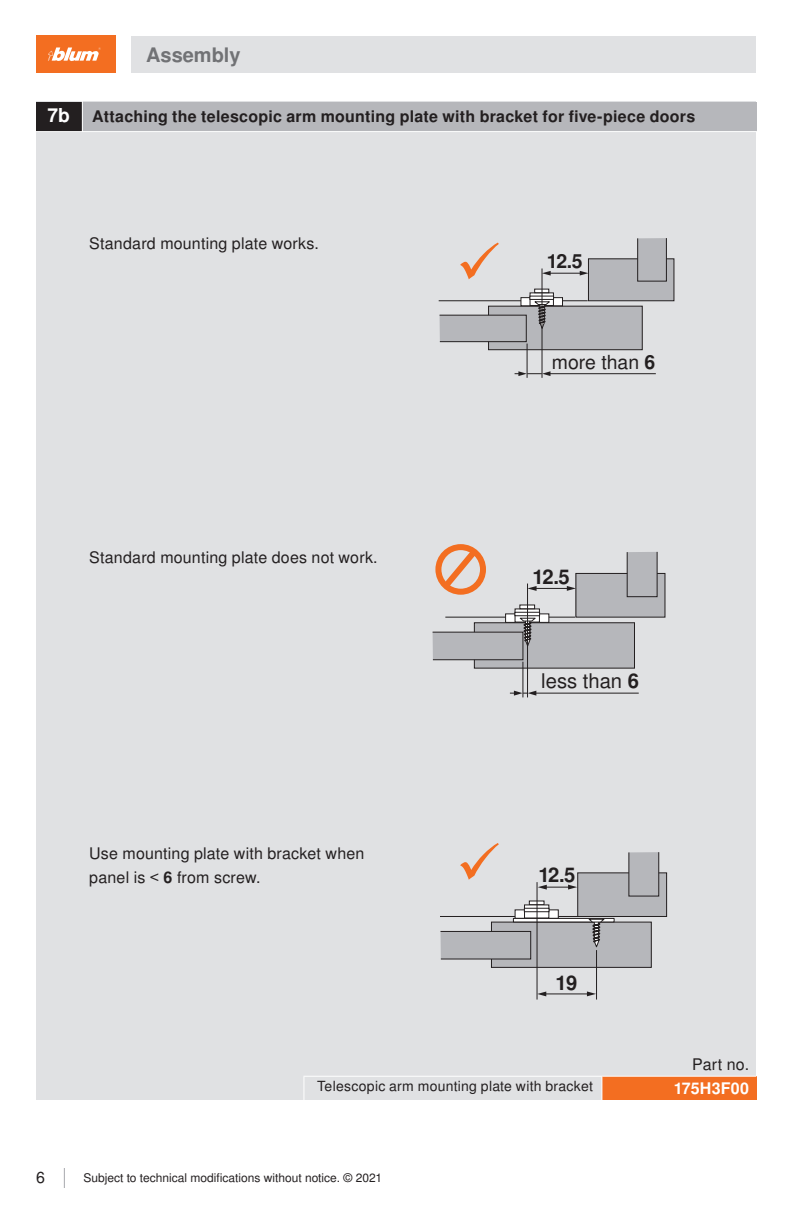
<style>
.page{position:relative;width:792px;height:1224px;background:#fff}
.page>*{position:absolute;margin:0;border:0;box-sizing:border-box;transform-origin:0 0}
.t1{font:700 20.2px "Nimbus Sans OT";color:#231f20}
.t2{font:20.2px "Nimbus Sans OT";color:#231f20}
.t3{font:700 20px "Nimbus Sans OT";color:#717275}
.t4{font:19.4px "Nimbus Sans OT";color:#231f20}
.t5{font:700 19.4px "Nimbus Sans OT";color:#231f20}
.t6{font:700 19.2px "Nimbus Sans OT";color:#fff}
.Box_text_-_no_inside{font:16px/24px "Nimbus Sans OT";letter-spacing:.015em;color:#231f20}
.Inside_box_title{font:700 16px "Nimbus Sans OT";letter-spacing:.015em;color:#231f20}
.Picture_8_10{font:700 16px "Nimbus Sans OT";letter-spacing:.015em;color:#fff}
.G-Part_Number_body{font:16px "Nimbus Sans OT";letter-spacing:.015em;color:#231f20}
.G-Part_Number_body-2{font:14px "Nimbus Sans OT";letter-spacing:.02em;color:#231f20}
.t7{font:12px "Nimbus Sans OT";color:#231f20}
.s1{font-weight:700}
</style>
<div class="page">
<svg style="left:64px;top:1168px;width:1px;height:20px"></svg>
<div style="left:36px;top:102px;width:720px;height:998px;background:#e0e1e3"></div>
<div style="left:36px;top:102px;width:47px;height:30px;background:#231f20"></div>
<div style="left:82px;top:102px;width:674px;height:30px;background:#b6b7bb"></div>
<hr style="left:82px;top:99px;width:1px;height:33px;background:#fff">
<hr style="left:31px;top:131px;width:761px;height:1px;background:#fff">
<hr style="left:445px;top:617px;width:130px;height:1px;background:#231f20">
<div style="left:576px;top:573px;width:89px;height:44px;background:#b6b7bb"></div>
<div style="left:474px;top:623px;width:160px;height:45px;background:#b6b7bb"></div>
<div style="left:474px;top:622px;width:161px;height:47px;border:1px solid #231f20"></div>
<hr style="left:535px;top:588px;width:33px;height:1px;background:#231f20">
<svg style="left:528px;top:586px;width:9px;height:5px"></svg>
<svg style="left:567px;top:586px;width:9px;height:5px"></svg>
<hr style="left:534px;top:693px;width:105px;height:1px;background:#231f20">
<div style="left:627px;top:551px;width:31px;height:46px;background:#b6b7bb;border:1px solid #231f20"></div>
<div style="left:505px;top:613px;width:44px;height:10px;background:#fff;border:1px solid #231f20"></div>
<div style="left:515px;top:609px;width:25px;height:13px;background:#c7c6c7;border:1px solid #231f20"></div>
<svg style="left:514px;top:612px;width:26px;height:4px"></svg>
<svg style="left:519px;top:605px;width:16px;height:4px"></svg>
<svg style="left:433px;top:617px;width:105px;height:81px"></svg>
<hr style="left:527px;top:584px;width:1px;height:113px;background:#231f20">
<div style="left:435px;top:544px;width:51px;height:51px;border:6px solid #f36e21;border-radius:50%"></div>
<svg style="left:436px;top:544px;width:46px;height:51px"></svg>
<hr style="left:440px;top:916px;width:144px;height:1px;background:#231f20">
<div style="left:578px;top:873px;width:89px;height:43px;background:#b6b7bb"></div>
<div style="left:577px;top:872px;width:90px;height:45px;border:1px solid #231f20"></div>
<div style="left:491px;top:922px;width:160px;height:45px;background:#b6b7bb"></div>
<div style="left:491px;top:922px;width:161px;height:46px;border:1px solid #231f20"></div>
<div style="left:440px;top:931px;width:91px;height:28px;background:#b6b7bb;border:1px solid #231f20"></div>
<svg style="left:529px;top:901px;width:15px;height:4px"></svg>
<svg style="left:515px;top:909px;width:44px;height:10px"></svg>
<svg style="left:524px;top:905px;width:25px;height:13px"></svg>
<svg style="left:524px;top:908px;width:25px;height:4px"></svg>
<svg style="left:513px;top:918px;width:102px;height:4px"></svg>
<hr style="left:545px;top:994px;width:44px;height:1px;background:#231f20">
<svg style="left:538px;top:992px;width:8px;height:4px"></svg>
<svg style="left:587px;top:991px;width:9px;height:5px"></svg>
<hr style="left:596px;top:950px;width:1px;height:50px;background:#231f20">
<svg style="left:538px;top:885px;width:39px;height:5px"></svg>
<hr style="left:537px;top:882px;width:1px;height:118px;background:#231f20">
<div style="left:628px;top:852px;width:31px;height:44px;background:#b6b7bb;border:1px solid #231f20"></div>
<svg style="left:587px;top:918px;width:19px;height:30px"></svg>
<hr style="left:439px;top:300px;width:149px;height:1px;background:#231f20">
<div style="left:588px;top:258px;width:86px;height:43px;background:#b6b7bb;border:1px solid #231f20"></div>
<div style="left:489px;top:306px;width:153px;height:44px;background:#b6b7bb"></div>
<div style="left:488px;top:306px;width:155px;height:44px;border:1px solid #231f20"></div>
<hr style="left:549px;top:273px;width:32px;height:1px;background:#231f20">
<svg style="left:543px;top:271px;width:8px;height:5px"></svg>
<svg style="left:580px;top:271px;width:8px;height:5px"></svg>
<hr style="left:548px;top:373px;width:108px;height:1px;background:#231f20">
<div style="left:637px;top:238px;width:30px;height:44px;background:#b6b7bb;border:1px solid #231f20"></div>
<div style="left:521px;top:297px;width:42px;height:9px;background:#fff;border:1px solid #231f20"></div>
<svg style="left:530px;top:292px;width:24px;height:14px"></svg>
<svg style="left:529px;top:296px;width:25px;height:4px"></svg>
<svg style="left:534px;top:289px;width:15px;height:4px"></svg>
<svg style="left:439px;top:301px;width:113px;height:77px"></svg>
<hr style="left:542px;top:269px;width:1px;height:109px;background:#231f20">
<div style="left:602px;top:1076px;width:154px;height:24px;background:#f36e21"></div>
<hr style="left:303px;top:1076px;width:299px;height:1px;background:#fff">
<hr style="left:602px;top:1076px;width:154px;height:1px;background:#fff">
<svg style="left:601px;top:1077px;width:1px;height:23px"></svg>
<svg style="left:303px;top:1077px;width:1px;height:23px"></svg>
<div style="left:36px;top:36px;width:79px;height:37px;background:#f36e21"></div>
<svg style="left:48px;top:47px;width:53px;height:14px"></svg>
<div style="left:132px;top:36px;width:624px;height:36px;background:#e0e1e3"></div>
<p class="t3" style="left:146px;top:43px;width:96px">Assembly</p>
<p class="t6" style="left:47px;top:104px;width:24px">7b</p>
<p class="Inside_box_title" style="left:92px;top:107px;width:605px">Attaching the telescopic arm mounting plate with bracket for five-piece doors</p>
<p class="Box_text_-_no_inside" style="left:89px;top:232px;width:231px">Standard mounting plate works.</p>
<p class="Box_text_-_no_inside" style="left:89px;top:545px;width:290px">Standard mounting plate does not work.</p>
<p class="Box_text_-_no_inside" style="left:89px;top:842px;width:277px">Use mounting plate with bracket when panel is &lt; <span class="s1">6</span> from screw.</p>
<p class="t5" style="left:547px;top:250px;width:37px">12.5</p>
<p class="t4" style="left:552px;top:350px;width:105px">more than <span class="s1">6</span></p>
<p class="t1" style="left:533px;top:564px;width:39px">12.5</p>
<p class="t2" style="left:541px;top:669px;width:99px">less than <span class="s1">6</span></p>
<p class="t1" style="left:538px;top:863px;width:39px">12.5</p>
<p class="t1" style="left:556px;top:970px;width:23px">19</p>
<p class="G-Part_Number_body" style="left:692px;top:1055px;width:58px">Part no.</p>
<p class="G-Part_Number_body-2" style="left:317px;top:1078px;width:277px">Telescopic arm mounting plate with bracket</p>
<p class="Picture_8_10" style="left:674px;top:1079px;width:77px">175H3F00</p>
<p class="Box_text_-_no_inside" style="left:36px;top:1166px;width:10px">6</p>
<p class="t7" style="left:83px;top:1171px;width:300px">Subject to technical modifications without notice. © 2021</p>
</div>
